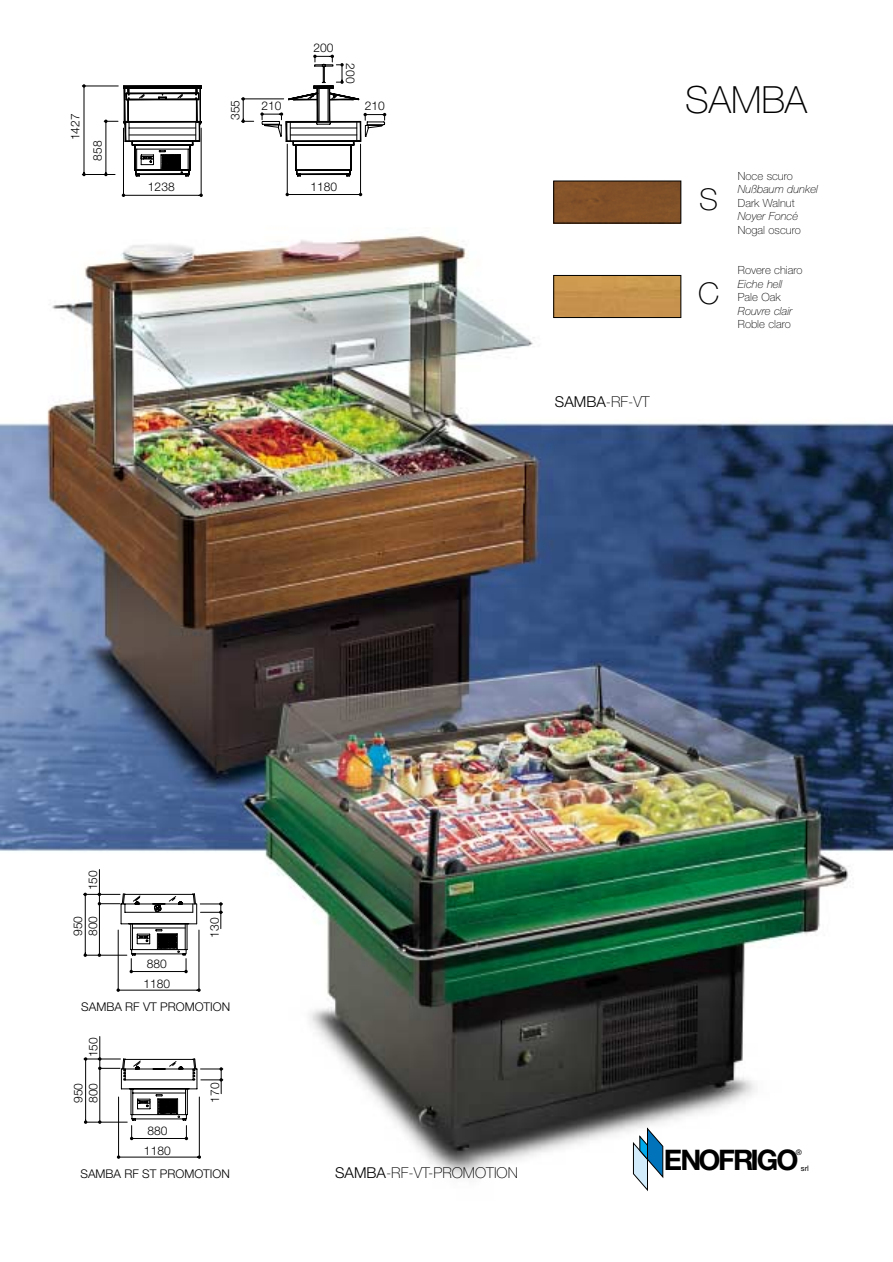
<style>
.page{position:relative;width:893px;height:1262px;background:#fff}
.page>*{position:absolute;margin:0;border:0;box-sizing:border-box;transform-origin:0 0}
.t1{font:100 37.5px "Helvetica Neue";color:#000}
.t2{font:100 30px "Helvetica Neue";color:#000}
.t3{font:700 28.35px "Helvetica Neue";letter-spacing:-.075em;color:#000}
.t4{font:100 15px "Helvetica Neue";color:#000}
.t5{font:300 12px/19.4px "Helvetica Neue";color:#000}
.t6{font:100 11.25px "Helvetica Neue";color:#000}
.t7{font:italic 100 11.25px "Helvetica Neue";color:#000}
.t8{font:7.65px/15.6px "Helvetica Neue";color:#000}
.s1{font-weight:300}
</style>
<div class="page">
<img style="left:0;top:54px;width:892px;height:1137px">
<svg style="left:633px;top:1128px;width:30px;height:62px"></svg>
<hr style="left:287px;top:144px;width:1px;height:50px;background:#000">
<hr style="left:360px;top:144px;width:1px;height:50px;background:#000">
<hr style="left:287px;top:194px;width:73px;height:1px;background:#000">
<hr style="left:123px;top:128px;width:1px;height:67px;background:#000">
<hr style="left:201px;top:128px;width:1px;height:67px;background:#000">
<hr style="left:123px;top:195px;width:78px;height:1px;background:#000">
<hr style="left:82px;top:86px;width:36px;height:1px;background:#000">
<hr style="left:82px;top:174px;width:33px;height:1px;background:#000">
<hr style="left:84px;top:86px;width:1px;height:88px;background:#000">
<svg style="left:82px;top:84px;width:4px;height:4px"></svg>
<svg style="left:104px;top:55px;width:282px;height:122px"></svg>
<hr style="left:118px;top:1097px;width:1px;height:60px;background:#000">
<hr style="left:199px;top:1097px;width:1px;height:60px;background:#000">
<hr style="left:119px;top:1156px;width:80px;height:1px;background:#000">
<hr style="left:99px;top:1036px;width:1px;height:86px;background:#000">
<svg style="left:84px;top:1057px;width:139px;height:83px"></svg>
<hr style="left:118px;top:930px;width:1px;height:60px;background:#000">
<hr style="left:199px;top:930px;width:1px;height:60px;background:#000">
<hr style="left:118px;top:989px;width:81px;height:1px;background:#000">
<hr style="left:99px;top:869px;width:1px;height:86px;background:#000">
<svg style="left:84px;top:892px;width:138px;height:81px"></svg>
<div style="left:555px;top:183px;width:124px;height:38px;background:#835128"></div>
<img style="left:555px;top:277px;width:124px;height:39px">
<div style="left:553px;top:275px;width:128px;height:43px;border:1px solid #000"></div>
<p class="t5" style="left:67px;top:140px;width:28px;rotate:-90deg">1427</p>
<p class="t5" style="left:89px;top:161px;width:22px;rotate:-90deg">858</p>
<p class="t5" style="left:227px;top:120px;width:22px;rotate:-90deg">355</p>
<p class="t5" style="left:313px;top:39px;width:22px">200</p>
<p class="t5" style="left:359px;top:63px;width:22px;rotate:90deg">200</p>
<p class="t5" style="left:261px;top:97px;width:22px">210</p>
<p class="t5" style="left:365px;top:98px;width:22px">210</p>
<p class="t5" style="left:148px;top:178px;width:28px">1238</p>
<p class="t5" style="left:310px;top:178px;width:28px">1180</p>
<p class="t4" style="left:555px;top:397px;width:96px"><span class="s1">SAMBA</span>-RF-VT</p>
<h1 class="t1" style="left:685px;top:87px;width:124px">SAMBA</h1>
<h2 class="t2" style="left:699px;top:189px;width:20px">S</h2>
<h2 class="t2" style="left:698px;top:283px;width:23px">C</h2>
<p class="t6" style="left:738px;top:172px;width:57px">Noce scuro</p>
<p class="t7" style="left:738px;top:185px;width:82px">Nußbaum dunkel</p>
<p class="t6" style="left:738px;top:199px;width:58px">Dark Walnut</p>
<p class="t7" style="left:738px;top:212px;width:62px">Noyer Foncé</p>
<p class="t6" style="left:738px;top:226px;width:64px">Nogal oscuro</p>
<p class="t6" style="left:738px;top:266px;width:66px">Rovere chiaro</p>
<p class="t7" style="left:738px;top:279px;width:46px">Eiche hell</p>
<p class="t6" style="left:738px;top:293px;width:44px">Pale Oak</p>
<p class="t7" style="left:738px;top:306px;width:56px">Rouvre clair</p>
<p class="t6" style="left:738px;top:320px;width:55px">Roble claro</p>
<p class="t5" style="left:84px;top:890px;width:22px;rotate:-90deg">150</p>
<p class="t5" style="left:71px;top:936px;width:22px;line-height:15px;rotate:-90deg">950<br>800</p>
<p class="t5" style="left:144px;top:955px;width:28px">880<br>1180</p>
<p class="t5" style="left:206px;top:937px;width:22px;rotate:-90deg">130</p>
<p class="t5" style="left:81px;top:998px;width:150px">SAMBA RF VT PROMOTION</p>
<p class="t5" style="left:85px;top:1057px;width:22px;rotate:-90deg">150</p>
<p class="t5" style="left:72px;top:1102px;width:22px;line-height:15px;rotate:-90deg">950<br>800</p>
<p class="t5" style="left:144px;top:1122px;width:28px">880<br>1180</p>
<p class="t5" style="left:206px;top:1102px;width:22px;rotate:-90deg">170</p>
<p class="t5" style="left:80px;top:1165px;width:151px">SAMBA RF ST PROMOTION</p>
<p class="t4" style="left:335px;top:1167px;width:184px"><span class="s1">SAMBA</span>-RF-VT-PROMOTION</p>
<h3 class="t3" style="left:664px;top:1150px;width:136px">ENOFRIGO</h3>
<p class="t8" style="left:800px;top:1145px;width:10px;text-indent:-5px">® srl</p>
</div>
